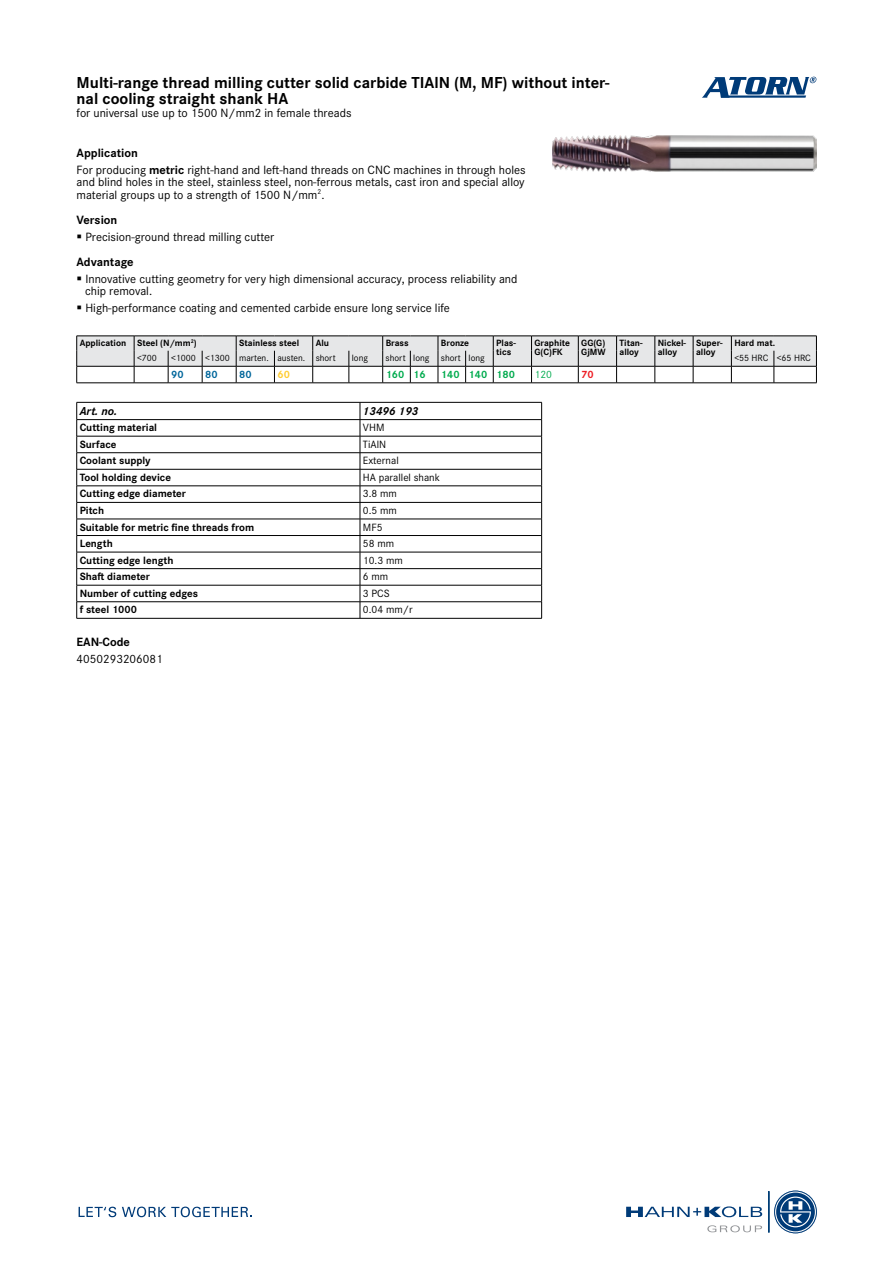
<style>
.page{position:relative;width:893px;height:1263px;background:#fff}
.page>*{position:absolute;margin:0;border:0;box-sizing:border-box;transform-origin:0 0}
.t1{font:700 16.5px/16.5px "Corporate S Pro";color:#000}
.t2{font:12.45px/12.5px "Corporate S Pro";color:#000}
.t3{font:12.45px "Corporate S";color:#000}
.t4{font:700 12.45px "Corporate S Pro";color:#000}
.t5{font:italic 700 12px "Corporate S Pro";color:#000}
.t6{font:700 10.95px "Corporate S Pro";color:#000}
.t7{font:10.95px "Corporate S Pro";color:#000}
.t8{font:700 10.95px "Corporate S Pro";color:#00ab4e}
.t9{font:700 10.95px "Corporate S Pro";color:#00669b}
.t10{font:10.95px "Corporate S Pro";color:#00ab4e}
.t11{font:700 10.95px "Corporate S Pro";color:#ffcc31}
.t12{font:700 10.95px "Corporate S Pro";color:#ed1d24}
.t13{font:700 9.45px/9.4px "Corporate S Pro";color:#000}
.t14{font:9.45px "Corporate S Pro";color:#000}
.s1{font-weight:700}
</style>
<div class="page">
<img style="left:553px;top:136px;width:263px;height:35px">
<svg style="left:702px;top:77px;width:114px;height:21px"></svg>
<svg style="left:626px;top:1206px;width:136px;height:11px"></svg>
<hr style="left:768px;top:1191px;width:1px;height:41px;background:#003b78">
<svg style="left:775px;top:1191px;width:41px;height:42px"></svg>
<div style="left:774px;top:1191px;width:42px;height:42px;border:2px solid #fff;border-radius:50%"></div>
<div style="left:774px;top:1191px;width:42px;height:42px;border:1px solid #003b78;border-radius:50%"></div>
<svg style="left:707px;top:1225px;width:55px;height:7px"></svg>
<svg style="left:79px;top:1207px;width:37px;height:10px"></svg>
<svg style="left:122px;top:1206px;width:130px;height:11px"></svg>
<svg style="left:76px;top:336px;width:741px;height:48px"></svg>
<hr style="left:774px;top:383px;width:43px;height:1px;background:#000">
<hr style="left:77px;top:402px;width:283px;height:1px;background:#000">
<hr style="left:360px;top:402px;width:182px;height:1px;background:#000">
<hr style="left:77px;top:419px;width:283px;height:1px;background:#000">
<hr style="left:360px;top:419px;width:182px;height:1px;background:#000">
<hr style="left:77px;top:436px;width:283px;height:1px;background:#000">
<hr style="left:360px;top:436px;width:182px;height:1px;background:#000">
<hr style="left:77px;top:452px;width:283px;height:1px;background:#000">
<hr style="left:360px;top:452px;width:182px;height:1px;background:#000">
<hr style="left:77px;top:469px;width:283px;height:1px;background:#000">
<hr style="left:360px;top:469px;width:182px;height:1px;background:#000">
<hr style="left:77px;top:486px;width:283px;height:1px;background:#000">
<hr style="left:360px;top:486px;width:182px;height:1px;background:#000">
<hr style="left:77px;top:502px;width:283px;height:1px;background:#000">
<hr style="left:360px;top:502px;width:182px;height:1px;background:#000">
<hr style="left:77px;top:519px;width:283px;height:1px;background:#000">
<hr style="left:360px;top:519px;width:182px;height:1px;background:#000">
<hr style="left:77px;top:535px;width:283px;height:1px;background:#000">
<hr style="left:360px;top:535px;width:182px;height:1px;background:#000">
<hr style="left:77px;top:552px;width:283px;height:1px;background:#000">
<hr style="left:360px;top:552px;width:182px;height:1px;background:#000">
<hr style="left:77px;top:568px;width:283px;height:1px;background:#000">
<hr style="left:360px;top:568px;width:182px;height:1px;background:#000">
<hr style="left:77px;top:585px;width:283px;height:1px;background:#000">
<hr style="left:360px;top:585px;width:182px;height:1px;background:#000">
<hr style="left:77px;top:601px;width:283px;height:1px;background:#000">
<svg style="left:76px;top:402px;width:1px;height:216px"></svg>
<hr style="left:77px;top:618px;width:283px;height:1px;background:#000">
<hr style="left:360px;top:601px;width:182px;height:1px;background:#000">
<svg style="left:360px;top:402px;width:1px;height:216px"></svg>
<svg style="left:541px;top:402px;width:1px;height:216px"></svg>
<hr style="left:360px;top:618px;width:182px;height:1px;background:#000">
<h1 class="t1" style="left:77px;top:73px;width:534px">Multi-range thread milling cutter solid carbide TIAlN (M, MF) without inter&shy;nal cooling straight shank HA</h1>
<p class="t3" style="left:77px;top:103px;width:276px">for universal use up to 1500 N/mm2 in female threads</p>
<p class="t2" style="left:77px;top:143px;width:451px;line-height:16.8px"><span class="s1">Application<br></span>For producing <span class="s1">metric</span> right-hand and left-hand threads on CNC machines in through holes</p>
<p class="t2" style="left:77px;top:175px;width:450px">and blind holes in the steel, stainless steel, non-ferrous metals, cast iron and special alloy material groups up to a strength of 1500 N/mm<sup>2</sup>.</p>
<p class="t4" style="left:77px;top:210px;width:42px">Version</p>
<p class="t2" style="left:85px;top:230px;width:191px">Precision-ground thread milling cutter</p>
<p class="t4" style="left:77px;top:252px;width:59px">Advantage</p>
<p class="t2" style="left:85px;top:272px;width:434px">Innovative cutting geometry for very high dimensional accuracy, process reliability and chip removal.</p>
<p class="t2" style="left:85px;top:301px;width:366px">High-performance coating and cemented carbide ensure long service life</p>
<p class="t13" style="left:80px;top:337px;width:119px">Application Steel (N/mm<sup>2</sup>)</p>
<p class="t13" style="left:239px;top:337px;width:62px">Stainless steel</p>
<p class="t13" style="left:316px;top:337px;width:15px">Alu</p>
<p class="t13" style="left:386px;top:337px;width:25px">Brass</p>
<p class="t13" style="left:441px;top:337px;width:30px">Bronze</p>
<p class="t13" style="left:496px;top:337px;width:21px">Plas&shy;tics</p>
<p class="t13" style="left:534px;top:337px;width:37px">Graphite<br>G(C)FK</p>
<p class="t13" style="left:581px;top:337px;width:26px">GG(G)<br>GjMW</p>
<p class="t13" style="left:619px;top:337px;width:25px">Titan&shy;alloy</p>
<p class="t13" style="left:658px;top:337px;width:30px">Nickel&shy;alloy</p>
<p class="t13" style="left:696px;top:337px;width:28px">Super&shy;alloy</p>
<p class="t13" style="left:734px;top:337px;width:42px">Hard mat.</p>
<p class="t14" style="left:137px;top:351px;width:21px">&lt;700</p>
<p class="t14" style="left:171px;top:351px;width:166px">&lt;1000 &lt;1300 marten. austen. short</p>
<p class="t14" style="left:352px;top:351px;width:18px">long</p>
<p class="t14" style="left:386px;top:351px;width:101px">short long short long</p>
<p class="t14" style="left:734px;top:351px;width:78px">&lt;55 HRC &lt;65 HRC</p>
<p class="t9" style="left:171px;top:366px;width:14px">90</p>
<p class="t9" style="left:205px;top:366px;width:14px">80</p>
<p class="t9" style="left:239px;top:366px;width:14px">80</p>
<p class="t11" style="left:277px;top:366px;width:14px">60</p>
<p class="t8" style="left:386px;top:366px;width:42px">160 16</p>
<p class="t8" style="left:441px;top:366px;width:76px">140 140 180</p>
<p class="t10" style="left:534px;top:366px;width:19px">120</p>
<p class="t12" style="left:581px;top:366px;width:14px">70</p>
<p class="t5" style="left:80px;top:401px;width:39px">Art. no.</p>
<p class="t5" style="left:363px;top:401px;width:57px">13496 193</p>
<p class="t6" style="left:80px;top:419px;width:79px">Cutting material</p>
<p class="t7" style="left:363px;top:420px;width:23px">VHM</p>
<p class="t6" style="left:80px;top:435px;width:38px">Surface</p>
<p class="t7" style="left:363px;top:436px;width:25px">TiAlN</p>
<p class="t6" style="left:80px;top:452px;width:73px">Coolant supply</p>
<p class="t7" style="left:363px;top:453px;width:37px">External</p>
<p class="t6" style="left:80px;top:469px;width:93px">Tool holding device</p>
<p class="t7" style="left:363px;top:469px;width:79px">HA parallel shank</p>
<p class="t6" style="left:80px;top:485px;width:108px">Cutting edge diameter</p>
<p class="t7" style="left:363px;top:486px;width:35px">3.8 mm</p>
<p class="t6" style="left:80px;top:502px;width:26px">Pitch</p>
<p class="t7" style="left:363px;top:502px;width:35px">0.5 mm</p>
<p class="t6" style="left:80px;top:518px;width:176px">Suitable for metric fine threads from</p>
<p class="t7" style="left:363px;top:519px;width:21px">MF5</p>
<p class="t6" style="left:80px;top:535px;width:35px">Length</p>
<p class="t7" style="left:363px;top:535px;width:33px">58 mm</p>
<p class="t6" style="left:80px;top:551px;width:95px">Cutting edge length</p>
<p class="t7" style="left:363px;top:552px;width:41px">10.3 mm</p>
<p class="t6" style="left:80px;top:568px;width:72px">Shaft diameter</p>
<p class="t7" style="left:363px;top:569px;width:27px">6 mm</p>
<p class="t6" style="left:80px;top:584px;width:120px">Number of cutting edges</p>
<p class="t7" style="left:363px;top:585px;width:28px">3 PCS</p>
<p class="t6" style="left:80px;top:601px;width:59px">f steel 1000</p>
<p class="t7" style="left:363px;top:602px;width:51px">0.04 mm/r</p>
<p class="t4" style="left:77px;top:632px;width:55px">EAN-Code</p>
<p class="t2" style="left:77px;top:651px;width:88px">4050293206081</p>
</div>
